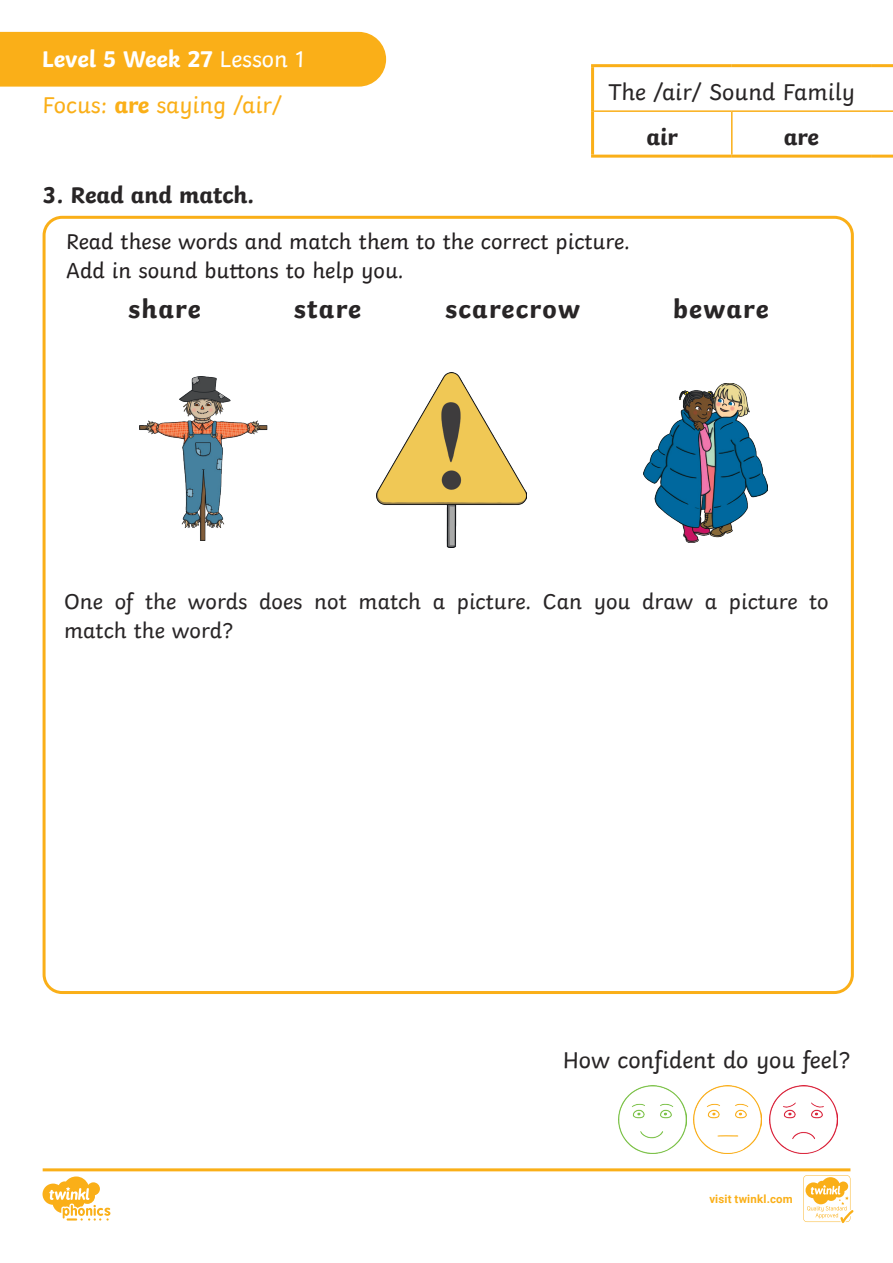
<style>
.page{position:relative;width:893px;height:1263px;background:#fff}
.page>*{position:absolute;margin:0;border:0;box-sizing:border-box;transform-origin:0 0}
.Heading_3{font:700 27px "Twinkl";letter-spacing:.05em;color:#282526}
.KS1_Body_Copy{font:24px "Twinkl";color:#282526}
.KS1_Body_Copy-2{font:700 24px "Twinkl";color:#282526}
.t1{font:24px "Twinkl";color:#faaf18}
.t2{font:700 24px "Twinkl";color:#fff}
.t3{font:22.5px "Twinkl";color:#231f20}
.KS1_Body_Copy-3{font:22.5px/28.5px "Twinkl";color:#282526}
.t4{font:700 11.4px "Roboto";letter-spacing:.02em;color:#faaf18}
.s1{font-weight:400}
.s2{font-weight:700}
</style>
<div class="page">
<svg style="left:43px;top:1168px;width:810px;height:55px"></svg>
<img style="left:618px;top:1085px;width:68px;height:68px">
<img style="left:694px;top:1085px;width:67px;height:68px">
<img style="left:769px;top:1085px;width:68px;height:68px">
<img style="left:140px;top:376px;width:128px;height:165px">
<img style="left:376px;top:373px;width:150px;height:174px">
<img style="left:643px;top:383px;width:125px;height:159px">
<div style="left:0;top:32px;width:386px;height:55px;background:#faaf18"></div>
<hr style="left:594px;top:110px;width:138px;height:2px;background:#faaf18">
<hr style="left:732px;top:110px;width:139px;height:2px;background:#faaf18">
<hr style="left:731px;top:112px;width:2px;height:43px;background:#faaf18">
<hr style="left:871px;top:110px;width:22px;height:2px;background:#faaf18">
<hr style="left:591px;top:64px;width:141px;height:3px;background:#faaf18">
<hr style="left:591px;top:67px;width:3px;height:44px;background:#faaf18">
<hr style="left:732px;top:64px;width:139px;height:3px;background:#faaf18">
<hr style="left:871px;top:64px;width:22px;height:3px;background:#faaf18">
<hr style="left:591px;top:111px;width:3px;height:44px;background:#faaf18">
<hr style="left:591px;top:155px;width:141px;height:3px;background:#faaf18">
<hr style="left:732px;top:155px;width:139px;height:3px;background:#faaf18">
<hr style="left:871px;top:155px;width:22px;height:3px;background:#faaf18">
<p class="t2" style="left:42px;top:40px;width:264px">Level 5 Week 27 <span class="s1">Lesson 1</span></p>
<p class="t1" style="left:43px;top:86px;width:241px">Focus: <span class="s2">are</span> saying /air/</p>
<p class="KS1_Body_Copy" style="left:608px;top:73px;width:248px">The /air/ Sound Family</p>
<p class="KS1_Body_Copy-2" style="left:646px;top:117px;width:33px">air</p>
<p class="KS1_Body_Copy-2" style="left:784px;top:117px;width:37px">are</p>
<p class="KS1_Body_Copy-2" style="left:43px;top:175px;width:213px">3. Read and match.</p>
<p class="t3" style="left:66px;top:224px;width:565px">Read these words and match them to the correct picture.</p>
<p class="t3" style="left:66px;top:253px;width:339px">Add in sound buttons to help you.</p>
<p class="Heading_3" style="left:128px;top:287px;width:74px">share</p>
<p class="Heading_3" style="left:294px;top:287px;width:69px">stare</p>
<p class="Heading_3" style="left:445px;top:287px;width:136px">scarecrow</p>
<p class="Heading_3" style="left:673px;top:287px;width:97px">beware</p>
<p class="KS1_Body_Copy-3" style="left:64px;top:585px;width:766px">One of the words does not match a picture. Can you draw a picture to match the word?</p>
<p class="KS1_Body_Copy" style="left:563px;top:1041px;width:289px">How confident do you feel?</p>
<p class="t4" style="left:709px;top:1191px;width:85px">visit twinkl.com</p>
</div>
